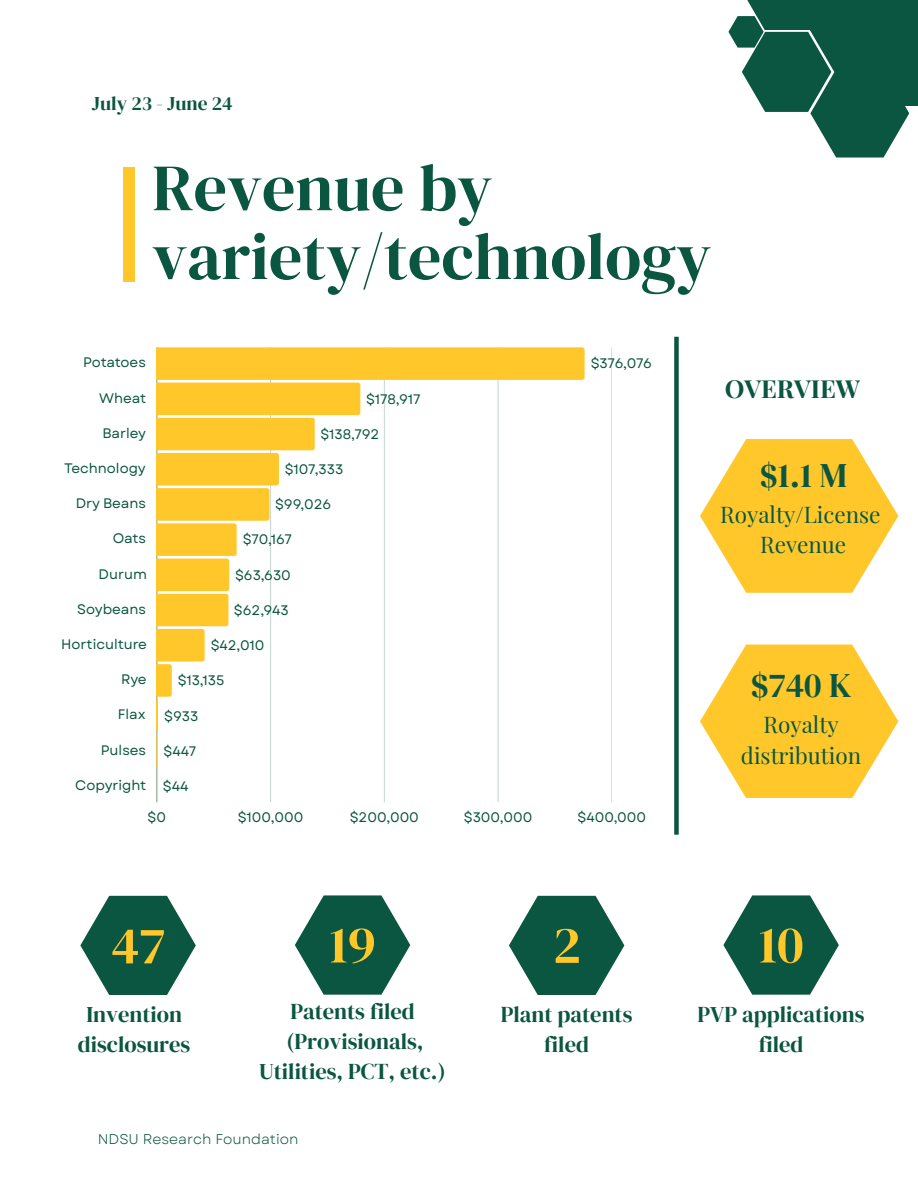
<style>
.page{position:relative;width:918px;height:1188px;background:#fff}
.page>*{position:absolute;margin:0;border:0;box-sizing:border-box;transform-origin:0 0}
.t1{font:66px/68.8px "DM Serif Display";color:#0a5640}
.t2{font:52.5px "DM Serif Display";color:#ffc72a}
.t3{font:34.5px "DM Serif Display";color:#0a5640}
.t4{font:700 24.9px "Playfair Display";color:#0a5640}
.t5{font:22.5px/30.3px "DM Serif Display";color:#0a5640;text-align:center}
.t6{font:22.5px/30.3px "Playfair Display";color:#0a5640;text-align:center}
.t7{font:19.5px "DM Serif Display";color:#0a5640}
.t8{font:14.1px "Garet";color:#0a5640}
.t9{font:13.8px "Garet";color:#0a5640}
</style>
<div class="page">
<div style="left:123px;top:167px;width:11px;height:114px;background:#ffc72a"></div>
<div style="left:792px;top:0;width:126px;height:106px;background:#0a5640"></div>
<svg style="left:728px;top:16px;width:181px;height:142px"></svg>
<div style="left:739px;top:0;width:107px;height:30px;background:#0a5640"></div>
<hr style="left:611px;top:347px;width:1px;height:455px;background:#d5e2de">
<svg style="left:157px;top:347px;width:428px;height:455px"></svg>
<svg style="left:80px;top:896px;width:116px;height:99px"></svg>
<svg style="left:295px;top:895px;width:115px;height:100px"></svg>
<svg style="left:509px;top:896px;width:115px;height:99px"></svg>
<svg style="left:723px;top:895px;width:116px;height:100px"></svg>
<div style="left:674px;top:337px;width:5px;height:498px;background:#0a5640"></div>
<svg style="left:700px;top:645px;width:198px;height:153px"></svg>
<svg style="left:700px;top:439px;width:198px;height:154px"></svg>
<p class="t7" style="left:92px;top:90px;width:143px">July 23 - June 24</p>
<h4 class="t1" style="left:152px;top:153px;width:561px">Revenue by variety/technology</h4>
<p class="t9" style="left:83px;top:353px;width:64px">Potatoes</p>
<p class="t9" style="left:99px;top:388px;width:48px">Wheat</p>
<p class="t9" style="left:102px;top:423px;width:45px">Barley</p>
<p class="t9" style="left:64px;top:458px;width:83px">Technology</p>
<p class="t9" style="left:76px;top:493px;width:72px">Dry Beans</p>
<p class="t9" style="left:113px;top:529px;width:35px">Oats</p>
<p class="t9" style="left:99px;top:564px;width:50px">Durum</p>
<p class="t9" style="left:77px;top:599px;width:70px">Soybeans</p>
<p class="t9" style="left:61px;top:634px;width:87px">Horticulture</p>
<p class="t9" style="left:121px;top:669px;width:27px">Rye</p>
<p class="t9" style="left:118px;top:705px;width:29px">Flax</p>
<p class="t9" style="left:101px;top:740px;width:47px">Pulses</p>
<p class="t9" style="left:75px;top:775px;width:73px">Copyright</p>
<p class="t9" style="left:366px;top:389px;width:56px">$178,917</p>
<p class="t9" style="left:320px;top:424px;width:61px">$138,792</p>
<p class="t9" style="left:285px;top:459px;width:60px">$107,333</p>
<p class="t9" style="left:275px;top:495px;width:58px">$99,026</p>
<p class="t9" style="left:243px;top:530px;width:51px">$70,167</p>
<p class="t9" style="left:235px;top:565px;width:57px">$63,630</p>
<p class="t9" style="left:234px;top:600px;width:56px">$62,943</p>
<p class="t9" style="left:211px;top:635px;width:55px">$42,010</p>
<p class="t9" style="left:178px;top:671px;width:48px">$13,135</p>
<p class="t9" style="left:164px;top:706px;width:36px">$933</p>
<p class="t9" style="left:163px;top:741px;width:34px">$447</p>
<p class="t9" style="left:163px;top:776px;width:27px">$44</p>
<p class="t9" style="left:591px;top:354px;width:63px">$376,076</p>
<p class="t9" style="left:148px;top:807px;width:20px">$0</p>
<p class="t9" style="left:238px;top:807px;width:67px">$100,000</p>
<p class="t9" style="left:350px;top:807px;width:71px">$200,000</p>
<p class="t9" style="left:464px;top:807px;width:70px">$300,000</p>
<p class="t9" style="left:577px;top:807px;width:70px">$400,000</p>
<p class="t4" style="left:725px;top:371px;width:137px">OVERVIEW</p>
<p class="t3" style="left:759px;top:451px;width:89px">$1.1 M</p>
<p class="t6" style="left:720px;top:498px;width:162px">Royalty/License<br>Revenue</p>
<h3 class="t3" style="left:751px;top:662px;width:103px">$740 K</h3>
<h3 class="t6" style="left:741px;top:709px;width:122px">Royalty distribution</h3>
<h2 class="t2" style="left:111px;top:909px;width:55px">47</h2>
<h3 class="t2" style="left:329px;top:908px;width:48px">19</h3>
<h3 class="t2" style="left:553px;top:908px;width:29px">2</h3>
<h3 class="t2" style="left:759px;top:908px;width:46px">10</h3>
<p class="t5" style="left:78px;top:999px;width:114px">Invention disclosures</p>
<h3 class="t5" style="left:259px;top:996px;width:188px">Patents filed (Provisionals,<br>Utilities, PCT, etc.)</h3>
<h1 class="t8" style="left:98px;top:1129px;width:202px">NDSU Research Foundation</h1>
<p class="t5" style="left:501px;top:999px;width:133px">Plant patents filed</p>
<p class="t5" style="left:698px;top:999px;width:169px">PVP applications filed</p>
</div>
